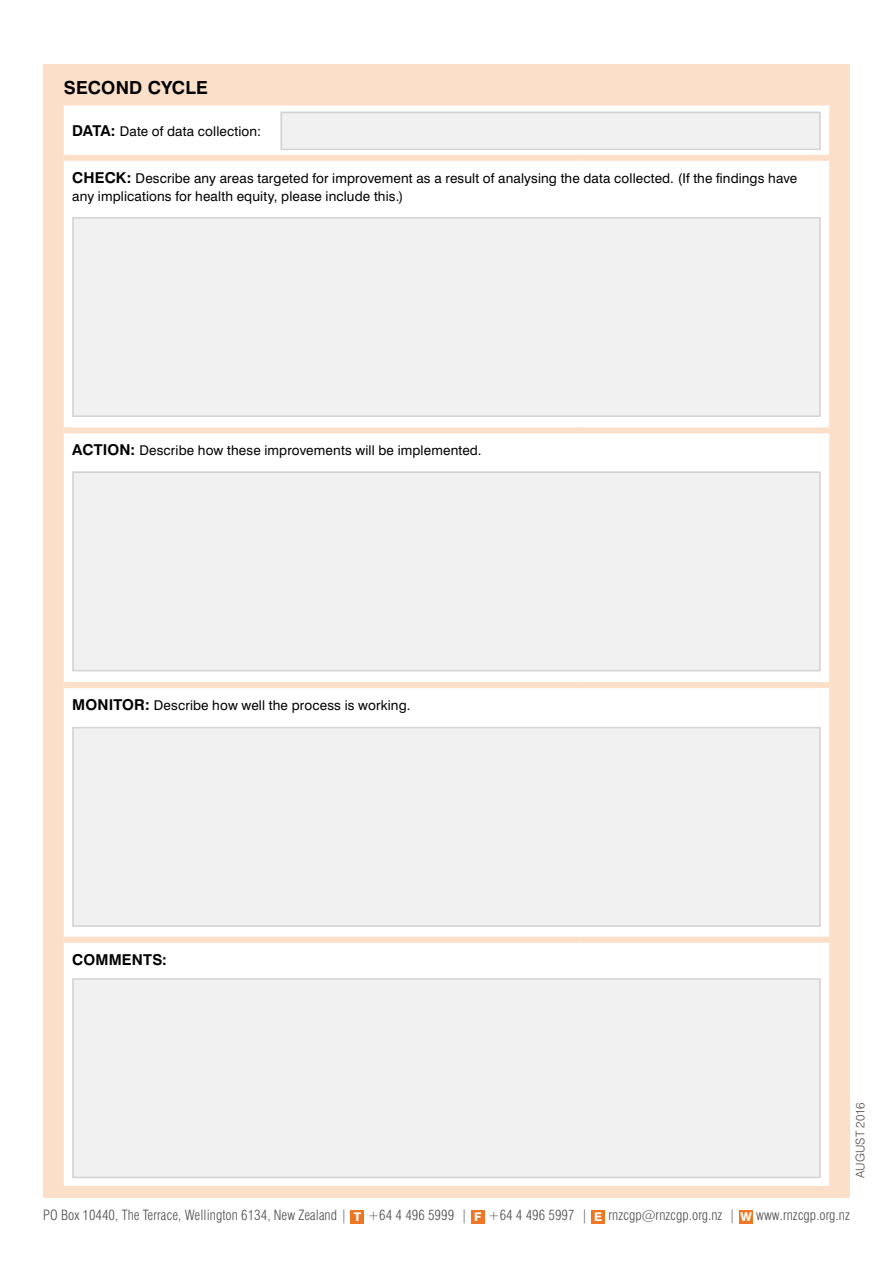
<style>
.page{position:relative;width:893px;height:1263px;background:#fff}
.page>*{position:absolute;margin:0;border:0;box-sizing:border-box;transform-origin:0 0}
.t1{font:700 18px "Swiss 721 BT";letter-spacing:.01em;color:#000}
.t2{font:700 15px "Swiss 721 BT";letter-spacing:.01em;color:#000}
.t3{font:300 condensed 13.8px "Swiss 721 BT";color:#4d4d4f}
.t4{font:13.5px/18px "Swiss 721 BT";letter-spacing:.01em;color:#000}
.t5{font:300 12px "Swiss 721 BT";letter-spacing:.015em;color:#4d4d4f}
.s1{font-weight:700;font-size:15px}
.s2{font-weight:800;font-stretch:normal;font-size:12px;color:#fff}
</style>
<div class="page">
<div style="left:43px;top:65px;width:807px;height:1133px;background:#fcdfc8"></div>
<div style="left:64px;top:105px;width:765px;height:1081px;background:#fff"></div>
<div style="left:64px;top:155px;width:516px;height:6px;background:#fcdfc8"></div>
<div style="left:580px;top:155px;width:249px;height:6px;background:#fcdfc8"></div>
<div style="left:64px;top:427px;width:516px;height:6px;background:#fcdfc8"></div>
<div style="left:580px;top:427px;width:249px;height:6px;background:#fcdfc8"></div>
<div style="left:64px;top:682px;width:516px;height:6px;background:#fcdfc8"></div>
<div style="left:580px;top:682px;width:249px;height:6px;background:#fcdfc8"></div>
<div style="left:64px;top:937px;width:516px;height:6px;background:#fcdfc8"></div>
<div style="left:580px;top:937px;width:249px;height:6px;background:#fcdfc8"></div>
<div style="left:351px;top:1209px;width:13px;height:14px;background:#ef7622"></div>
<div style="left:471px;top:1209px;width:14px;height:14px;background:#ef7622"></div>
<div style="left:591px;top:1209px;width:14px;height:14px;background:#ef7622"></div>
<div style="left:739px;top:1209px;width:14px;height:14px;background:#ef7622"></div>
<div style="left:281px;top:112px;width:540px;height:38px;background:#f1f1f2"></div>
<div style="left:281px;top:112px;width:540px;height:38px;border:2px solid #d1d3d4"></div>
<div style="left:72px;top:217px;width:749px;height:200px;background:#f1f1f2"></div>
<div style="left:72px;top:217px;width:749px;height:200px;border:2px solid #d1d3d4"></div>
<div style="left:72px;top:471px;width:749px;height:200px;background:#f1f1f2"></div>
<div style="left:72px;top:471px;width:749px;height:200px;border:2px solid #d1d3d4"></div>
<div style="left:72px;top:727px;width:749px;height:200px;background:#f1f1f2"></div>
<div style="left:72px;top:727px;width:749px;height:200px;border:2px solid #d1d3d4"></div>
<div style="left:72px;top:978px;width:749px;height:200px;background:#f1f1f2"></div>
<div style="left:72px;top:978px;width:749px;height:200px;border:2px solid #d1d3d4"></div>
<p class="t1" style="left:64px;top:77px;width:146px">SECOND CYCLE</p>
<p class="t4" style="left:72px;top:122px;width:190px"><span class="s1">DATA:</span> Date of data collection:</p>
<p class="t4" style="left:72px;top:169px;width:726px"><span class="s1">CHECK:</span> Describe any areas targeted for improvement as a result of analysing the data collected. (If the findings have any implications for health equity, please include this.)</p>
<p class="t4" style="left:72px;top:441px;width:411px"><span class="s1">ACTION:</span> Describe how these improvements will be implemented.</p>
<p class="t4" style="left:72px;top:696px;width:340px"><span class="s1">MONITOR:</span> Describe how well the process is working.</p>
<p class="t2" style="left:72px;top:950px;width:96px">COMMENTS:</p>
<p class="t5" style="left:853px;top:1178px;width:78px;rotate:-90deg">AUGUST 2016</p>
<p class="t3" style="left:43px;top:1207px;width:808px">PO Box 10440, The Terrace, Wellington 6134, New Zealand | <span class="s2">T</span> +64 4 496 5999 | <span class="s2">F</span> +64 4 496 5997 | <span class="s2">E</span> rnzcgp@rnzcgp.org.nz | <span class="s2">W</span> www.rnzcgp.org.nz</p>
</div>
